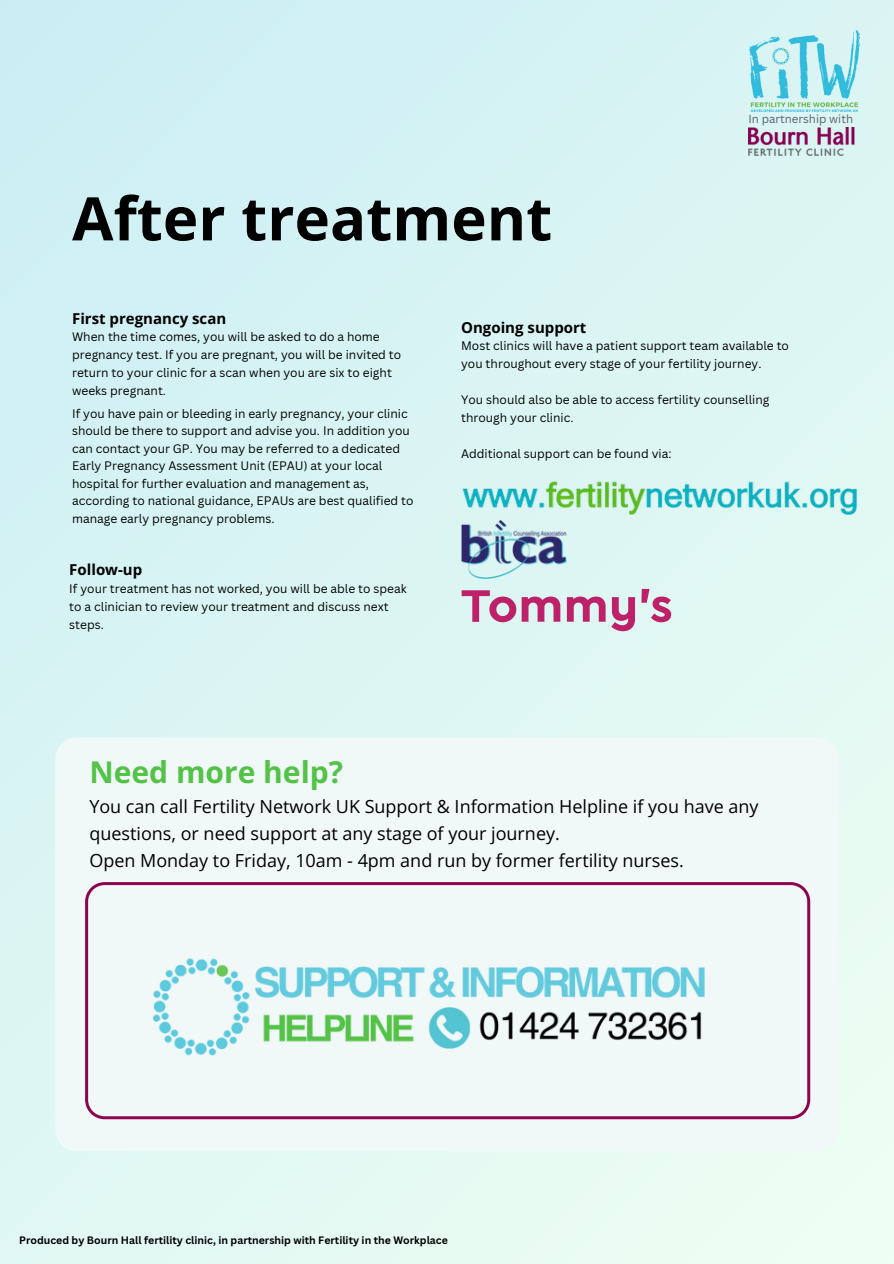
<style>
.page{position:relative;width:894px;height:1264px;background:#fff}
.page>*{position:absolute;margin:0;border:0;box-sizing:border-box;transform-origin:0 0}
.t1{font:700 60px "Open Sans";color:#000}
.t2{font:700 30px "Open Sans";color:#54c247}
.t3{font:18px/27px "Open Sans";color:#000}
.t4{font:700 15px "Open Sans";color:#000}
.t5{font:12px/18px "Canva Sans";color:#000}
.t6{font:11.4px "Canva Sans";color:#5c5d6e}
.t7{font:700 10.5px "Canva Sans";color:#000}
</style>
<div class="page">
<div style="left:0;top:0;width:893px;height:1263px;background:linear-gradient(to right,#d2f1f4,#e2f8f3)"></div>
<img style="left:461px;top:478px;width:398px;height:37px">
<img style="left:461px;top:520px;width:106px;height:58px">
<div style="left:48px;top:730px;width:797px;height:428px;background:#f1f8f8"></div>
<svg style="left:85px;top:882px;width:726px;height:238px"></svg>
<div style="left:112px;top:896px;width:669px;height:207px;background:#f1f8f8"></div>
<img style="left:153px;top:958px;width:552px;height:98px">
<img style="left:749px;top:30px;width:110px;height:81px">
<img style="left:748px;top:127px;width:111px;height:29px">
<svg style="left:461px;top:590px;width:99px;height:32px;background:#cf9cb8"></svg>
<svg style="left:566px;top:596px;width:39px;height:25px"></svg>
<svg style="left:611px;top:597px;width:24px;height:34px"></svg>
<svg style="left:641px;top:589px;width:30px;height:33px"></svg>
<p class="t1" style="left:72px;top:176px;width:481px">After treatment</p>
<p class="t6" style="left:748px;top:111px;width:106px">In partnership with</p>
<h5 class="t4" style="left:72px;top:308px;width:156px">First pregnancy scan</h5>
<h5 class="t5" style="left:72px;top:327px;width:330px">When the time comes, you will be asked to do a home pregnancy test. If you are pregnant, you will be invited to return to your clinic for a scan when you are six to eight weeks pregnant.</h5>
<h5 class="t5" style="left:72px;top:405px;width:339px;line-height:16.8px">If you have pain or bleeding in early pregnancy, your clinic should be there to support and advise you. In addition you</h5>
<h5 class="t5" style="left:72px;top:440px;width:329px;line-height:16.8px">can contact your GP. You may be referred to a dedicated<br>Early Pregnancy Assessment Unit (EPAU) at your local</h5>
<h5 class="t5" style="left:72px;top:475px;width:343px;line-height:16.8px">hospital for further evaluation and management as, according to national guidance, EPAUs are best qualified to</h5>
<h5 class="t5" style="left:72px;top:509px;width:204px">manage early pregnancy problems.</h5>
<h4 class="t4" style="left:69px;top:559px;width:74px">Follow-up</h4>
<h5 class="t5" style="left:69px;top:579px;width:339px">If your treatment has not worked, you will be able to speak</h5>
<h5 class="t5" style="left:69px;top:597px;width:321px">to a clinician to review your treatment and discuss next</h5>
<h5 class="t5" style="left:69px;top:615px;width:36px">steps.</h5>
<h5 class="t4" style="left:461px;top:317px;width:127px">Ongoing support</h5>
<h5 class="t5" style="left:461px;top:336px;width:329px">Most clinics will have a patient support team available to you throughout every stage of your fertility journey.</h5>
<h5 class="t5" style="left:461px;top:391px;width:310px">You should also be able to access fertility counselling through your clinic.</h5>
<p class="t5" style="left:461px;top:445px;width:212px">Additional support can be found via:</p>
<p class="t2" style="left:89px;top:750px;width:255px">Need more help?</p>
<p class="t3" style="left:89px;top:792px;width:670px">You can call Fertility Network UK Support &amp; Information Helpline if you have any questions, or need support at any stage of your journey.<br>Open Monday to Friday, 10am - 4pm and run by former fertility nurses.</p>
<h2 class="t7" style="left:19px;top:1232px;width:430px">Produced by Bourn Hall fertility clinic, in partnership with Fertility in the Workplace</h2>
</div>
